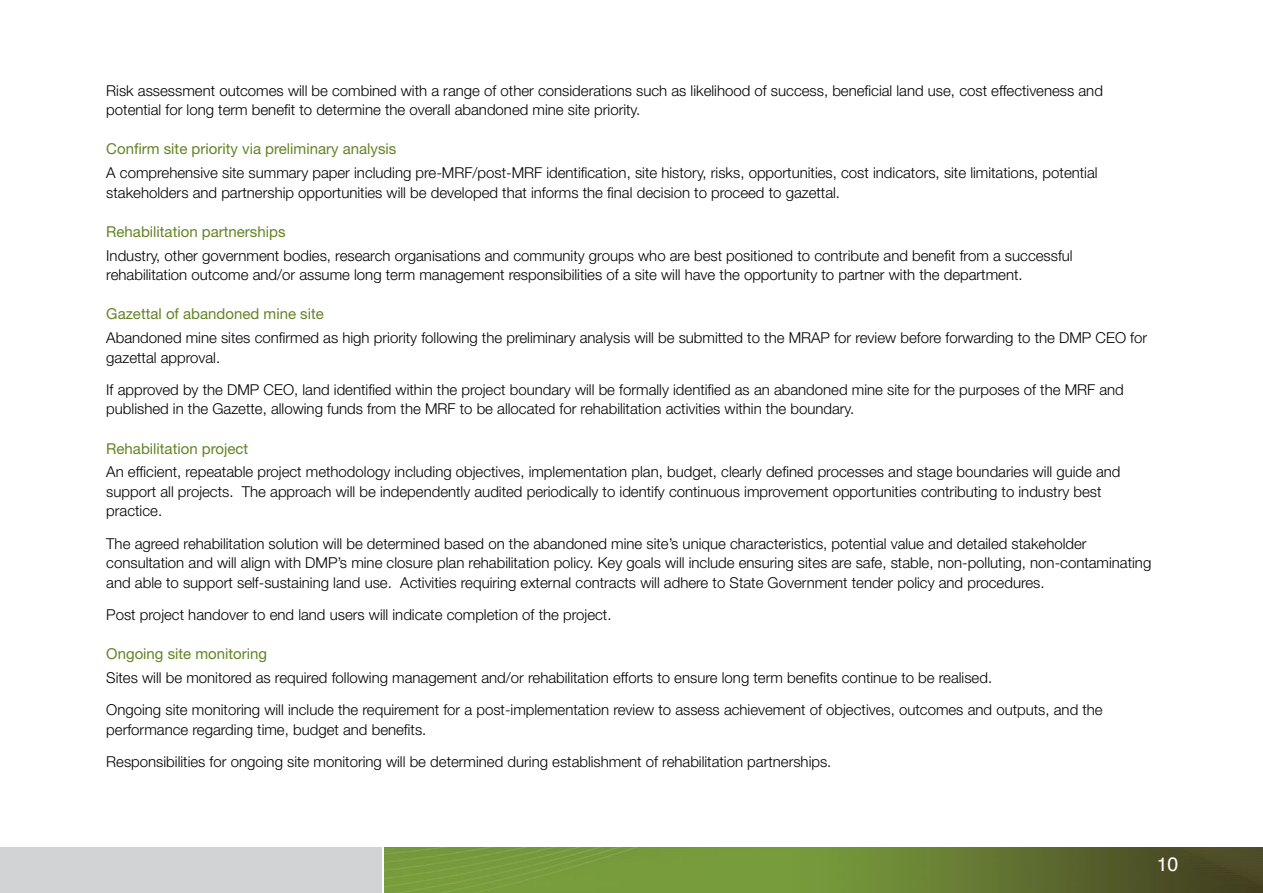
<style>
.page{position:relative;width:1263px;height:893px;background:#fff}
.page>*{position:absolute;margin:0;border:0;box-sizing:border-box;transform-origin:0 0}
.t1{font:19.5px "Helvetica";color:#fff}
.Intro_Text{font:300 15px/19.5px "Helvetica Neue";color:#000}
.Sub_Heading{font:15px "Helvetica Neue";color:#648326}
</style>
<div class="page">
<img style="left:385px;top:847px;width:878px;height:46px">
<div style="left:0;top:847px;width:382px;height:46px;background:#d1d3d4"></div>
<p class="Intro_Text" style="left:106px;top:80px;width:998px">Risk assessment outcomes will be combined with a range of other considerations such as likelihood of success, beneficial land use, cost effectiveness and potential for long term benefit to determine the overall abandoned mine site priority.</p>
<p class="Sub_Heading" style="left:106px;top:140px;width:292px">Confirm site priority via preliminary analysis</p>
<p class="Intro_Text" style="left:106px;top:163px;width:993px">A comprehensive site summary paper including pre-MRF/post-MRF identification, site history, risks, opportunities, cost indicators, site limitations, potential stakeholders and partnership opportunities will be developed that informs the final decision to proceed to gazettal.</p>
<p class="Sub_Heading" style="left:106px;top:223px;width:181px">Rehabilitation partnerships</p>
<p class="Intro_Text" style="left:106px;top:245px;width:968px">Industry, other government bodies, research organisations and community groups who are best positioned to contribute and benefit from a successful rehabilitation outcome and/or assume long term management responsibilities of a site will have the opportunity to partner with the department.</p>
<p class="Sub_Heading" style="left:106px;top:305px;width:219px">Gazettal of abandoned mine site</p>
<p class="Intro_Text" style="left:106px;top:328px;width:1042px">Abandoned mine sites confirmed as high priority following the preliminary analysis will be submitted to the MRAP for review before forwarding to the DMP CEO for gazettal approval.</p>
<p class="Intro_Text" style="left:106px;top:379px;width:1019px">If approved by the DMP CEO, land identified within the project boundary will be formally identified as an abandoned mine site for the purposes of the MRF and published in the Gazette, allowing funds from the MRF to be allocated for rehabilitation activities within the boundary.</p>
<p class="Sub_Heading" style="left:106px;top:439px;width:143px">Rehabilitation project</p>
<p class="Intro_Text" style="left:106px;top:462px;width:1016px">An efficient, repeatable project methodology including objectives, implementation plan, budget, clearly defined processes and stage boundaries will guide and support all projects. The approach will be independently audited periodically to identify continuous improvement opportunities contributing to industry best practice.</p>
<p class="Intro_Text" style="left:106px;top:533px;width:1046px">The agreed rehabilitation solution will be determined based on the abandoned mine site’s unique characteristics, potential value and detailed stakeholder consultation and will align with DMP’s mine closure plan rehabilitation policy. Key goals will include ensuring sites are safe, stable, non-polluting, non-contaminating and able to support self-sustaining land use. Activities requiring external contracts will adhere to State Government tender policy and procedures.</p>
<p class="Intro_Text" style="left:106px;top:604px;width:507px">Post project handover to end land users will indicate completion of the project.</p>
<p class="Sub_Heading" style="left:106px;top:645px;width:162px">Ongoing site monitoring</p>
<p class="Intro_Text" style="left:106px;top:668px;width:887px">Sites will be monitored as required following management and/or rehabilitation efforts to ensure long term benefits continue to be realised.</p>
<p class="Intro_Text" style="left:106px;top:700px;width:998px">Ongoing site monitoring will include the requirement for a post-implementation review to assess achievement of objectives, outcomes and outputs, and the performance regarding time, budget and benefits.</p>
<p class="Intro_Text" style="left:106px;top:752px;width:727px">Responsibilities for ongoing site monitoring will be determined during establishment of rehabilitation partnerships.</p>
<h1 class="t1" style="left:1157px;top:849px;width:23px">10</h1>
</div>
